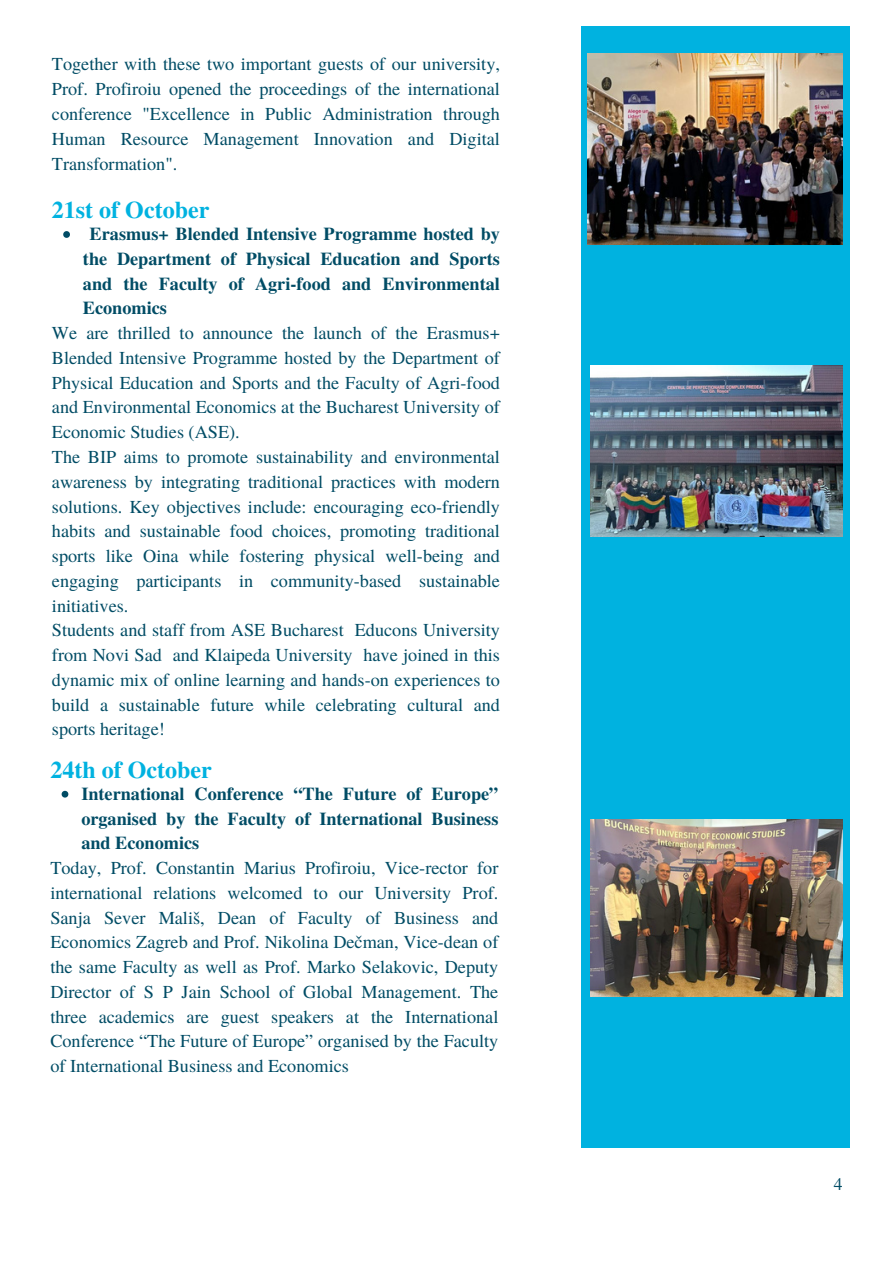
<style>
.page{position:relative;width:894px;height:1264px;background:#fff}
.page>*{position:absolute;margin:0;border:0;box-sizing:border-box;transform-origin:0 0}
.t1{font:700 24px "Te X Gyre Termes";color:#00b2e0}
.t2{font:18.15px/24.8px "Te X Gyre Termes";color:#004c65;text-align:justify}
.t3{font:700 18.15px/24.8px "Te X Gyre Termes";color:#004c65;text-align:justify}
.t4{font:17.7px "Te X Gyre Termes";color:#004c65}
</style>
<div class="page">
<div style="left:580px;top:26px;width:269px;height:1121px;background:#00b2e0"></div>
<img style="left:587px;top:53px;width:255px;height:191px">
<svg style="left:63px;top:231px;width:7px;height:7px"></svg>
<img style="left:590px;top:365px;width:252px;height:171px">
<svg style="left:62px;top:790px;width:6px;height:7px"></svg>
<img style="left:590px;top:819px;width:252px;height:177px">
<p class="t2" style="left:52px;top:51px;width:449px">Together with these two important guests of our university, Prof. Profiroiu opened the proceedings of the international conference "Excellence in Public Administration through Human Resource Management Innovation and Digital Transformation".</p>
<h1 class="t1" style="left:52px;top:191px;width:159px">21st of October</h1>
<p class="t3" style="left:83px;top:221px;width:418px;text-indent:7px">Erasmus+ Blended Intensive Programme hosted by the Department of Physical Education and Sports and the Faculty of Agri-food and Environmental Economics</p>
<p class="t2" style="left:52px;top:320px;width:449px">We are thrilled to announce the launch of the Erasmus+ Blended Intensive Programme hosted by the Department of Physical Education and Sports and the Faculty of Agri-food and Environmental Economics at the Bucharest University of Economic Studies (ASE).</p>
<p class="t2" style="left:52px;top:443px;width:449px">The BIP aims to promote sustainability and environmental awareness by integrating traditional practices with modern solutions. Key objectives include: encouraging eco-friendly habits and sustainable food choices, promoting traditional sports like Oina while fostering physical well-being and engaging participants in community-based sustainable initiatives.</p>
<p class="t2" style="left:52px;top:617px;width:449px">Students and staff from ASE Bucharest Educons University from Novi Sad and Klaipeda University have joined in this dynamic mix of online learning and hands-on experiences to build a sustainable future while celebrating cultural and sports heritage!</p>
<h1 class="t1" style="left:50px;top:751px;width:163px">24th of October</h1>
<p class="t3" style="left:81px;top:780px;width:418px">International Conference “The Future of Europe” organised by the Faculty of International Business and Economics</p>
<p class="t2" style="left:50px;top:854px;width:449px">Today, Prof. Constantin Marius Profiroiu, Vice-rector for international relations welcomed to our University Prof.<br>Sanja Sever Mališ, Dean of Faculty of Business and Economics Zagreb and Prof. Nikolina Dečman, Vice-dean of the same Faculty as well as Prof. Marko Selakovic, Deputy Director of S P Jain School of Global Management. The three academics are guest speakers at the International Conference “The Future of Europe” organised by the Faculty of International Business and Economics</p>
<p class="t4" style="left:833px;top:1171px;width:10px">4</p>
</div>
